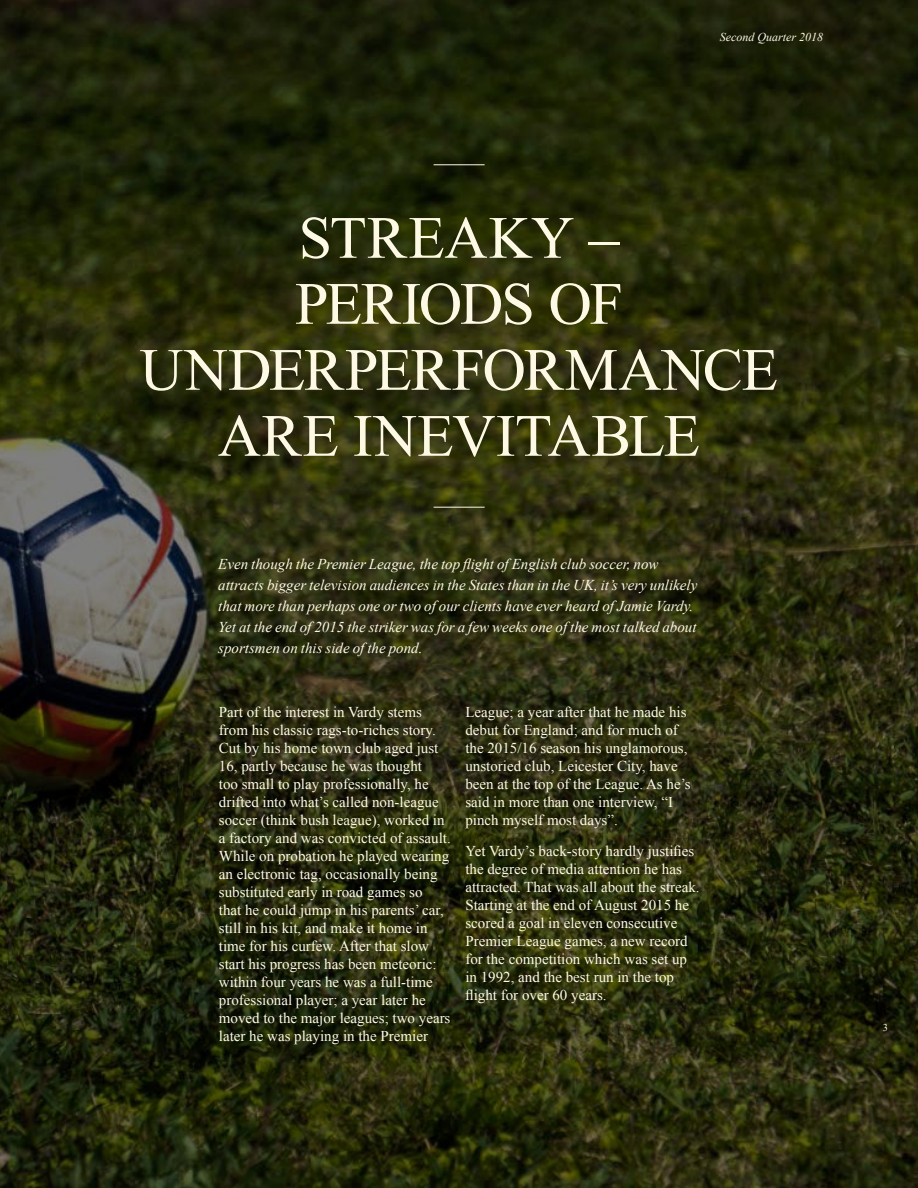
<style>
.page{position:relative;width:918px;height:1188px;background:#fff}
.page>*{position:absolute;margin:0;border:0;box-sizing:border-box;transform-origin:0 0}
.t1{font:60px/66px "Times New Roman";letter-spacing:-.015em;color:#fef9e5;text-align:center}
.t2{font:15px/18px "Times New Roman";color:#fef9e5}
.t3{font:italic 15px/21px "Times New Roman";color:#fef9e5}
.t4{font:italic 12px "Times New Roman";color:#fef9e5}
.t5{font:10.5px "Times New Roman";color:#fef9e5}
</style>
<div class="page">
<img style="left:0;top:0;width:918px;height:1188px">
<hr style="left:434px;top:164px;width:51px;height:1px;background:#fef9e5">
<hr style="left:434px;top:507px;width:51px;height:1px;background:#fef9e5">
<p class="t4" style="left:720px;top:29px;width:105px">Second Quarter 2018</p>
<h1 class="t1" style="left:140px;top:204px;width:640px">STREAKY –<br>PERIODS OF<br>UNDERPERFORMANCE<br>ARE INEVITABLE</h1>
<p class="t3" style="left:218px;top:553px;width:481px">Even though the Premier League, the top flight of English club soccer, now attracts bigger television audiences in the States than in the UK, it’s very unlikely that more than perhaps one or two of our clients have ever heard of Jamie Vardy.<br>Yet at the end of 2015 the striker was for a few weeks one of the most talked about sportsmen on this side of the pond.</p>
<p class="t2" style="left:219px;top:703px;width:234px">Part of the interest in Vardy stems from his classic rags-to-riches story.<br>Cut by his home town club aged just 16, partly because he was thought<br>too small to play professionally, he drifted into what’s called non-league soccer (think bush league), worked in a factory and was convicted of assault.<br>While on probation he played wearing an electronic tag, occasionally being substituted early in road games so<br>that he could jump in his parents’ car, still in his kit, and make it home in time for his curfew. After that slow start his progress has been meteoric: within four years he was a full-time professional player; a year later he moved to the major leagues; two years later he was playing in the Premier</p>
<p class="t2" style="left:465px;top:703px;width:227px">League; a year after that he made his debut for England; and for much of the 2015/16 season his unglamorous, unstoried club, Leicester City, have been at the top of the League. As he’s said in more than one interview, “I pinch myself most days”.</p>
<p class="t2" style="left:465px;top:842px;width:236px">Yet Vardy’s back-story hardly justifies the degree of media attention he has attracted. That was all about the streak.<br>Starting at the end of August 2015 he scored a goal in eleven consecutive Premier League games, a new record for the competition which was set up in 1992, and the best run in the top flight for over 60 years.</p>
<p class="t5" style="left:883px;top:1020px;width:7px">3</p>
</div>
